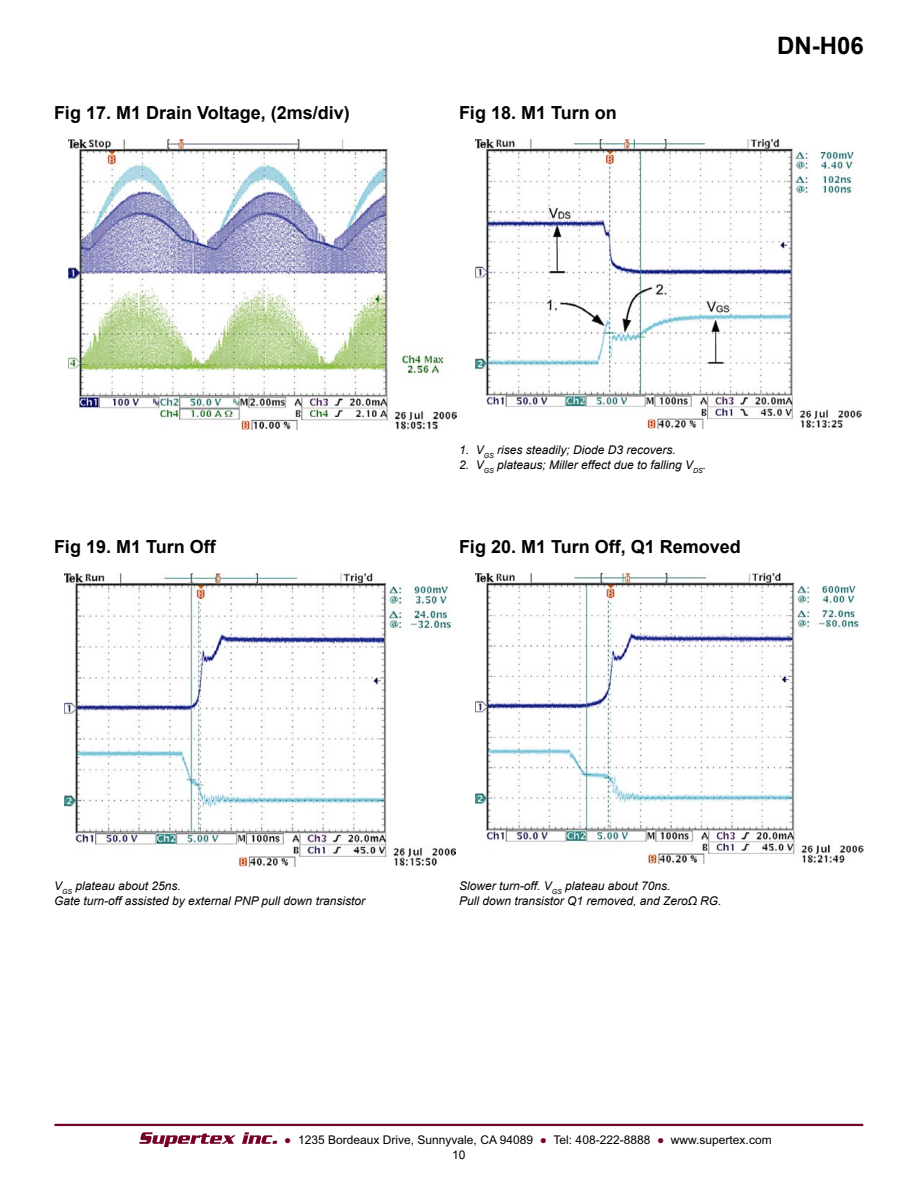
<style>
.page{position:relative;width:918px;height:1188px;background:#fff}
.page>*{position:absolute;margin:0;border:0;box-sizing:border-box;transform-origin:0 0}
.t1{font:700 24px "Arial";color:#000}
.t2{font:700 18px "Arial";color:#000}
.t3{font:italic 12px/14.4px "Arial";color:#000}
.t4{font:12px "Arial";color:#000}
.s1{color:#7c002f}
</style>
<div class="page">
<hr style="left:54px;top:1124px;width:809px;height:2px;background:#74002a">
<svg style="left:139px;top:1132px;width:97px;height:15px"></svg>
<svg style="left:242px;top:1132px;width:35px;height:12px"></svg>
<img style="left:68px;top:139px;width:389px;height:290px">
<img style="left:475px;top:139px;width:387px;height:289px">
<img style="left:65px;top:574px;width:391px;height:292px">
<img style="left:475px;top:574px;width:389px;height:290px">
<h2 class="t2" style="left:54px;top:101px;width:297px">Fig 17. M1 Drain Voltage, (2ms/div)</h2>
<h2 class="t2" style="left:459px;top:101px;width:159px">Fig 18. M1 Turn on</h2>
<h1 class="t1" style="left:777px;top:30px;width:88px">DN-H06</h1>
<p class="t3" style="left:459px;top:443px;width:218px">1. V<sub>GS</sub> rises steadily; Diode D3 recovers.</p>
<p class="t3" style="left:459px;top:457px;width:249px">2. V<sub>GS</sub> plateaus; Miller effect due to falling V<sub>DS</sub>.</p>
<h2 class="t2" style="left:54px;top:535px;width:163px">Fig 19. M1 Turn Off</h2>
<h2 class="t2" style="left:459px;top:535px;width:283px">Fig 20. M1 Turn Off, Q1 Removed</h2>
<p class="t3" style="left:54px;top:879px;width:313px">V<sub>GS</sub> plateau about 25ns.<br>Gate turn-off assisted by external PNP pull down transistor</p>
<p class="t3" style="left:459px;top:879px;width:264px">Slower turn-off. V<sub>GS</sub> plateau about 70ns.<br>Pull down transistor Q1 removed, and ZeroΩ RG.</p>
<p class="t4" style="left:284px;top:1132px;width:489px"><span class="s1">●</span> 1235 Bordeaux Drive, Sunnyvale, CA 94089 <span class="s1">●</span> Tel: 408-222-8888 <span class="s1">●</span> www.supertex.com</p>
<p class="t4" style="left:452px;top:1147px;width:15px">10</p>
</div>
